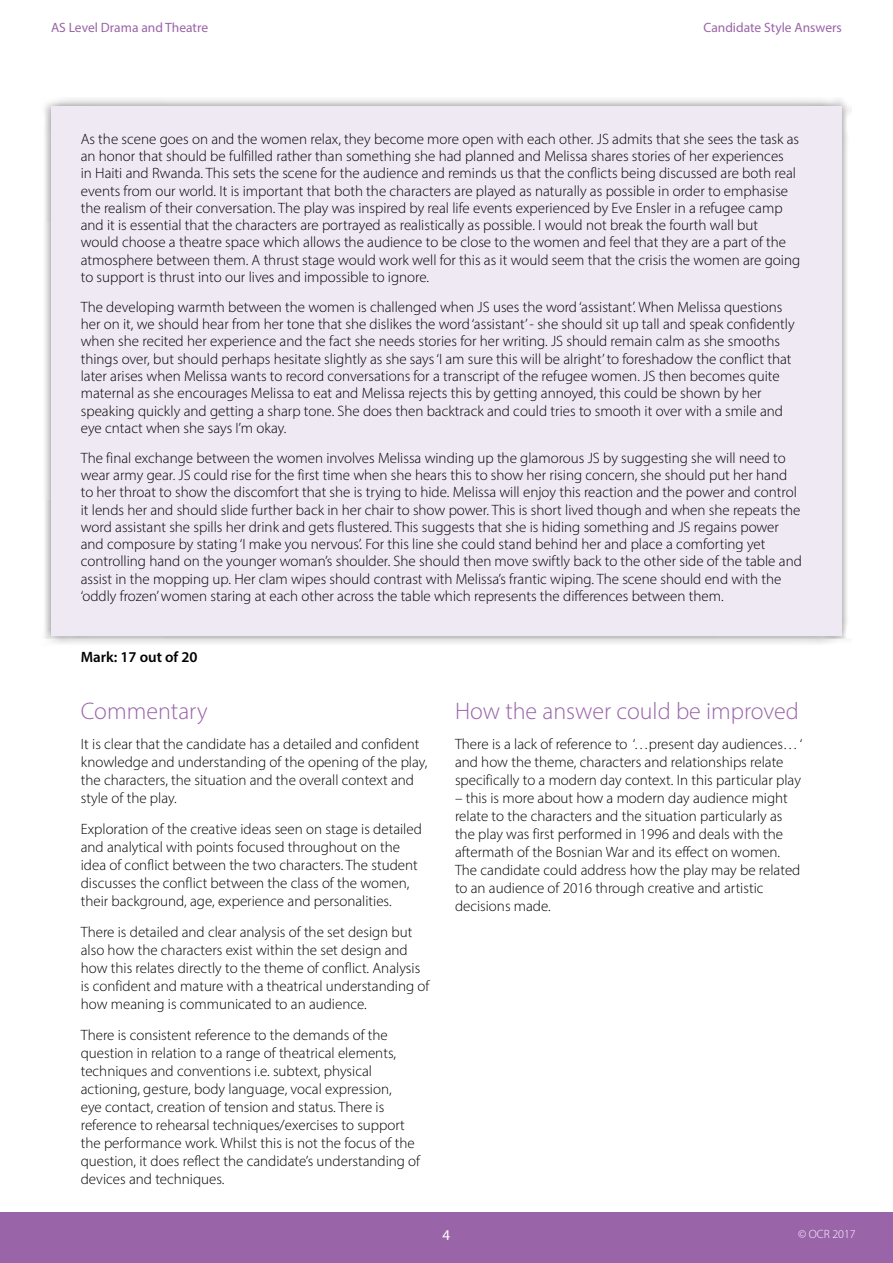
<style>
.page{position:relative;width:893px;height:1263px;background:#fff}
.page>*{position:absolute;margin:0;border:0;box-sizing:border-box;transform-origin:0 0}
.Body{font:300 24px "Myriad Pro";color:#9a64a9}
.Body-2{font:300 15px/18px "Myriad Pro";color:#000}
.Body-3{font:600 15px "Myriad Pro";color:#000}
.t1{font:15px "Myriad Pro";color:#fff}
.t2{font:13.5px "Myriad Pro";color:#9a64a9}
.t3{font:300 12px "Myriad Pro";color:#fff}
</style>
<div class="page">
<div style="left:0;top:1212px;width:893px;height:51px;background:#9a64a9"></div>
<div style="left:41px;top:97px;width:811px;height:548px;background:#000;opacity:.5"></div>
<div style="left:51px;top:106px;width:791px;height:530px;background:#efe9f4"></div>
<p class="t2" style="left:51px;top:19px;width:159px">AS Level Drama and Theatre</p>
<p class="t2" style="left:703px;top:19px;width:140px">Candidate Style Answers</p>
<h3 class="Body-2" style="left:81px;top:130px;width:721px;line-height:17.2px">As the scene goes on and the women relax, they become more open with each other. JS admits that she sees the task as an honor that should be fulfilled rather than something she had planned and Melissa shares stories of her experiences<br>in Haiti and Rwanda. This sets the scene for the audience and reminds us that the conflicts being discussed are both real events from our world. It is important that both the characters are played as naturally as possible in order to emphasise the realism of their conversation. The play was inspired by real life events experienced by Eve Ensler in a refugee camp and it is essential that the characters are portrayed as realistically as possible. I would not break the fourth wall but<br>would choose a theatre space which allows the audience to be close to the women and feel that they are a part of the atmosphere between them. A thrust stage would work well for this as it would seem that the crisis the women are going to support is thrust into our lives and impossible to ignore.</h3>
<h3 class="Body-2" style="left:81px;top:298px;width:715px;line-height:17.2px">The developing warmth between the women is challenged when JS uses the word ‘assistant’. When Melissa questions her on it, we should hear from her tone that she dislikes the word ‘assistant’ - she should sit up tall and speak confidently when she recited her experience and the fact she needs stories for her writing. JS should remain calm as she smooths things over, but should perhaps hesitate slightly as she says ‘I am sure this will be alright’ to foreshadow the conflict that later arises when Melissa wants to record conversations for a transcript of the refugee women. JS then becomes quite maternal as she encourages Melissa to eat and Melissa rejects this by getting annoyed, this could be shown by her speaking quickly and getting a sharp tone. She does then backtrack and could tries to smooth it over with a smile and eye cntact when she says I’m okay.</h3>
<h3 class="Body-2" style="left:81px;top:449px;width:723px;line-height:17.2px">The final exchange between the women involves Melissa winding up the glamorous JS by suggesting she will need to wear army gear. JS could rise for the first time when she hears this to show her rising concern, she should put her hand to her throat to show the discomfort that she is trying to hide. Melissa will enjoy this reaction and the power and control it lends her and should slide further back in her chair to show power. This is short lived though and when she repeats the word assistant she spills her drink and gets flustered. This suggests that she is hiding something and JS regains power and composure by stating ‘I make you nervous’. For this line she could stand behind her and place a comforting yet controlling hand on the younger woman’s shoulder. She should then move swiftly back to the other side of the table and assist in the mopping up. Her clam wipes should contrast with Melissa’s frantic wiping. The scene should end with the ‘oddly frozen’ women staring at each other across the table which represents the differences between them.</h3>
<h3 class="Body-3" style="left:81px;top:648px;width:118px">Mark: 17 out of 20</h3>
<h3 class="Body" style="left:81px;top:696px;width:128px">Commentary</h3>
<h3 class="Body-2" style="left:81px;top:735px;width:348px">It is clear that the candidate has a detailed and confident knowledge and understanding of the opening of the play, the characters, the situation and the overall context and style of the play.</h3>
<h3 class="Body-2" style="left:81px;top:820px;width:343px">Exploration of the creative ideas seen on stage is detailed and analytical with points focused throughout on the idea of conflict between the two characters. The student discusses the conflict between the class of the women, their background, age, experience and personalities.</h3>
<h3 class="Body-2" style="left:81px;top:923px;width:350px">There is detailed and clear analysis of the set design but also how the characters exist within the set design and how this relates directly to the theme of conflict. Analysis is confident and mature with a theatrical understanding of how meaning is communicated to an audience.</h3>
<h3 class="Body-2" style="left:81px;top:1025px;width:341px">There is consistent reference to the demands of the question in relation to a range of theatrical elements, techniques and conventions i.e. subtext, physical actioning, gesture, body language, vocal expression,<br>eye contact, creation of tension and status. There is reference to rehearsal techniques/exercises to support the performance work. Whilst this is not the focus of the question, it does reflect the candidate’s understanding of devices and techniques.</h3>
<h3 class="Body" style="left:455px;top:696px;width:345px">How the answer could be improved</h3>
<h3 class="Body-2" style="left:455px;top:735px;width:349px">There is a lack of reference to ‘…present day audiences… ‘ and how the theme, characters and relationships relate specifically to a modern day context. In this particular play</h3>
<h3 class="Body-2" style="left:455px;top:789px;width:347px">– this is more about how a modern day audience might relate to the characters and the situation particularly as the play was first performed in 1996 and deals with the aftermath of the Bosnian War and its effect on women.<br>The candidate could address how the play may be related to an audience of 2016 through creative and artistic decisions made.</h3>
<p class="t1" style="left:443px;top:1226px;width:9px">4</p>
<p class="t3" style="left:798px;top:1227px;width:59px">© OCR 2017</p>
</div>
